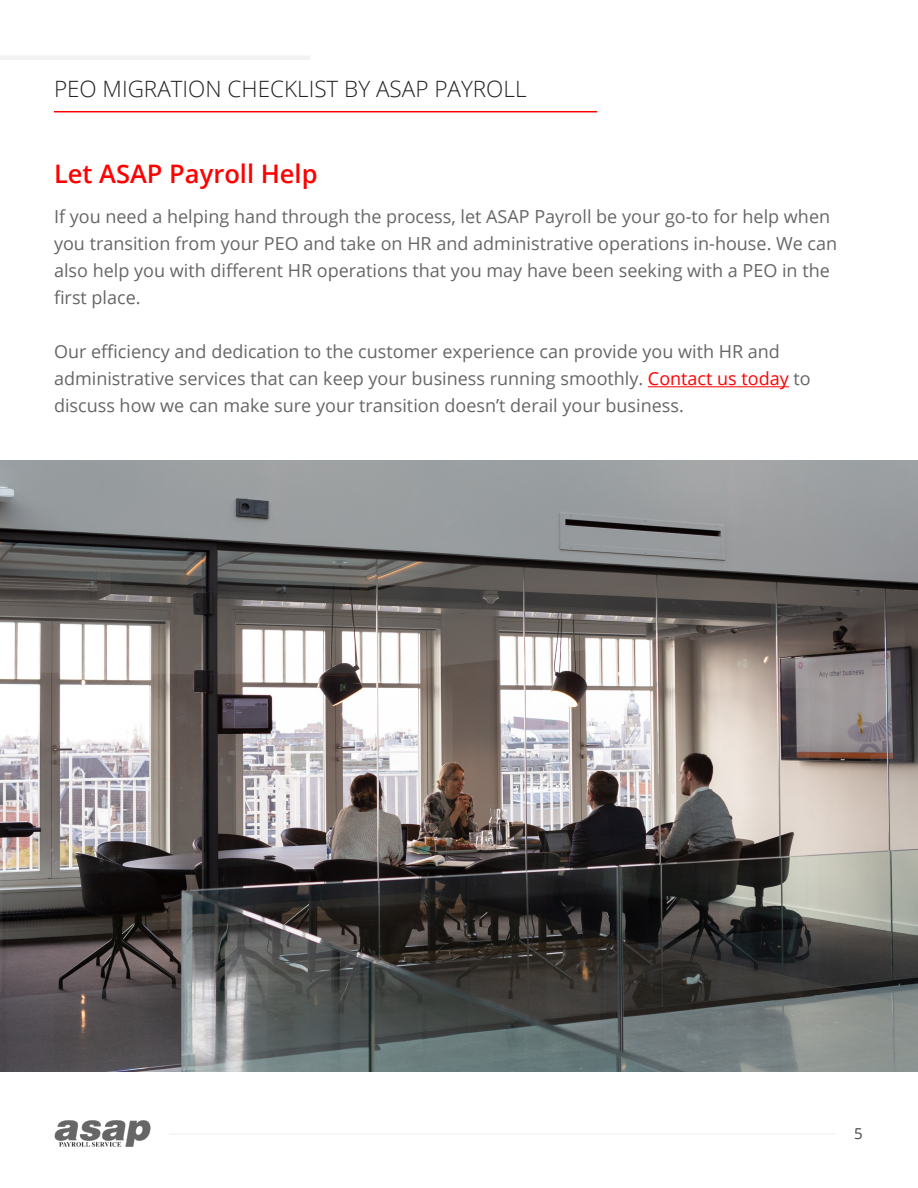
<style>
.page{position:relative;width:918px;height:1188px;background:#fff}
.page>*{position:absolute;margin:0;border:0;box-sizing:border-box;transform-origin:0 0}
.t1{font:600 25.5px "Open Sans";color:#fe0000}
.t2{font:300 22.5px "Open Sans";color:#222}
.t3{font:18px/27px "Open Sans";color:#666}
.t4{font:15px "Open Sans";color:#444}
.s1{color:#fe0000}
</style>
<div class="page">
<hr style="left:54px;top:111px;width:543px;height:1px;background:#fe0000">
<hr style="left:0;top:56px;width:310px;height:4px;background:#f2f2f2">
<hr style="left:648px;top:386px;width:141px;height:1px;background:#fe0000">
<img style="left:0;top:461px;width:918px;height:611px">
<img style="left:54px;top:1120px;width:96px;height:27px">
<hr style="left:169px;top:1133px;width:666px;height:2px;background:#f2f2f2">
<p class="t2" style="left:54px;top:73px;width:474px">PEO MIGRATION CHECKLIST BY ASAP PAYROLL</p>
<p class="t1" style="left:54px;top:156px;width:265px">Let ASAP Payroll Help</p>
<p class="t3" style="left:54px;top:203px;width:785px">If you need a helping hand through the process, let ASAP Payroll be your go-to for help when you transition from your PEO and take on HR and administrative operations in-house. We can also help you with different HR operations that you may have been seeking with a PEO in the first place.</p>
<p class="t3" style="left:54px;top:338px;width:758px">Our efficiency and dedication to the customer experience can provide you with HR and administrative services that can keep your business running smoothly. <span class="s1">Contact us today</span> to discuss how we can make sure your transition doesn’t derail your business.</p>
<p class="t4" style="left:854px;top:1123px;width:10px">5</p>
</div>
